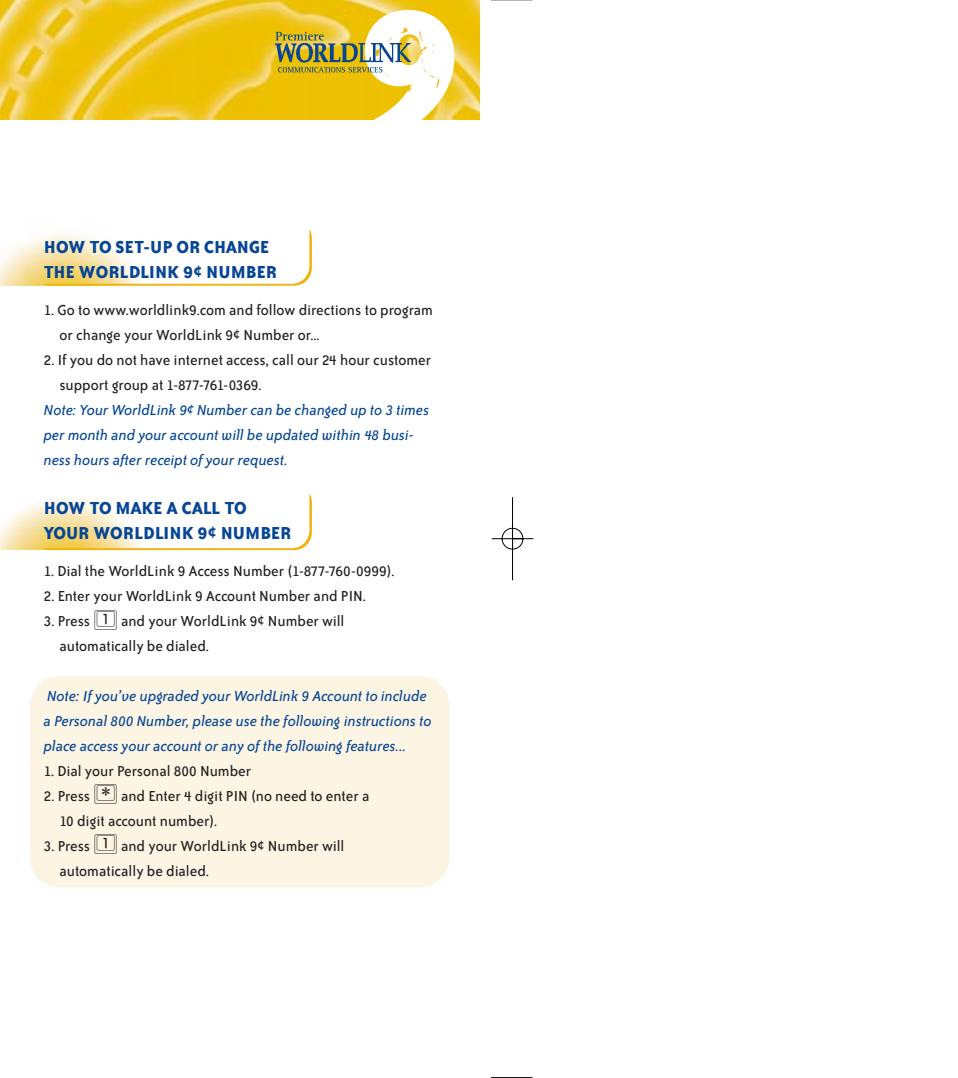
<style>
.page{position:relative;width:958px;height:1078px;background:#fff}
.page>*{position:absolute;margin:0;border:0;box-sizing:border-box;transform-origin:0 0}
.t1{font:700 19.95px/24.8px "Bailey Sans ITC";color:#074694}
.t2{font:16.62px/24.8px "Bailey Sans ITC";color:#231f20}
.t3{font:italic 16.62px/24.8px "Bailey Sans ITC";color:#074694}
.s1{font-family:"Premeire Keys";font-size:19.95px}
</style>
<div class="page">
<hr style="left:491px;top:1077px;width:41px;height:1px;background:#000">
<svg style="left:0;top:0;width:534px;height:887px"></svg>
<p class="t1" style="left:44px;top:235px;width:235px">HOW TO SET-UP OR CHANGE<br>THE WORLDLINK 9¢ NUMBER</p>
<p class="t2" style="left:59px;top:299px;width:375px;text-indent:-16px">1. Go to www.worldlink9.com and follow directions to program or change your WorldLink 9¢ Number or...</p>
<p class="t2" style="left:59px;top:349px;width:373px;text-indent:-16px">2. If you do not have internet access, call our 24 hour customer support group at 1-877-761-0369.</p>
<p class="t3" style="left:44px;top:399px;width:387px">Note: Your WorldLink 9¢ Number can be changed up to 3 times per month and your account will be updated within 48 busi&shy;ness hours after receipt of your request.</p>
<p class="t1" style="left:44px;top:497px;width:249px">HOW TO MAKE A CALL TO<br>YOUR WORLDLINK 9¢ NUMBER</p>
<p class="t2" style="left:44px;top:560px;width:352px">1. Dial the WorldLink 9 Access Number (1-877-760-0999).</p>
<p class="t2" style="left:44px;top:585px;width:323px">2. Enter your WorldLink 9 Account Number and PIN.</p>
<p class="t2" style="left:59px;top:610px;width:286px;text-indent:-16px">3. Press <span class="s1">1</span> and your WorldLink 9¢ Number will automatically be dialed.</p>
<p class="t3" style="left:44px;top:685px;width:389px">Note: If you’ve upgraded your WorldLink 9 Account to include a Personal 800 Number, please use the following instructions to place access your account or any of the following features...</p>
<p class="t2" style="left:44px;top:760px;width:209px">1. Dial your Personal 800 Number</p>
<p class="t2" style="left:59px;top:785px;width:311px;text-indent:-16px">2. Press <span class="s1">*</span> and Enter 4 digit PIN (no need to enter a<br>10 digit account number).</p>
<p class="t2" style="left:59px;top:835px;width:286px;text-indent:-16px">3. Press <span class="s1">1</span> and your WorldLink 9¢ Number will automatically be dialed.</p>
</div>
